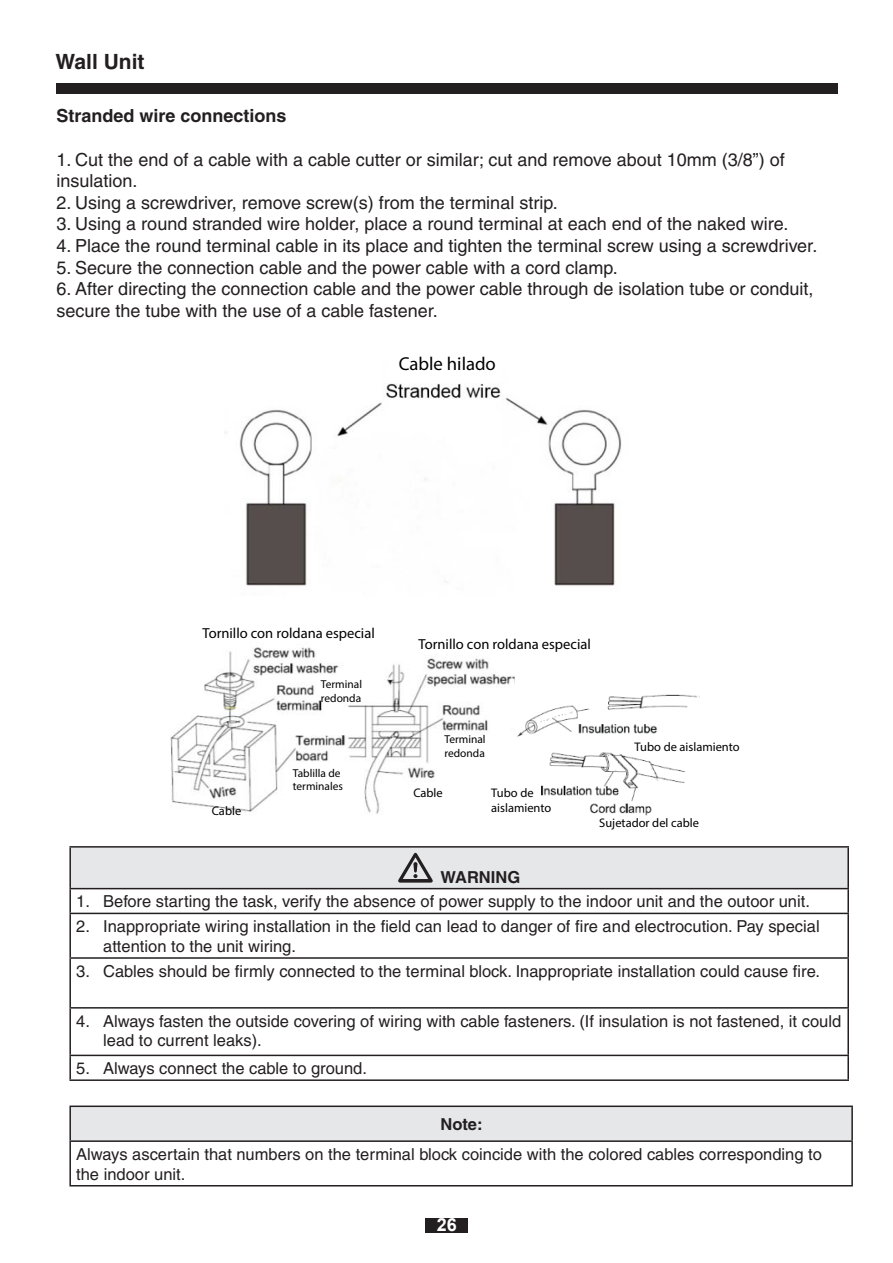
<style>
.page{position:relative;width:893px;height:1263px;background:#fff}
.page>*{position:absolute;margin:0;border:0;box-sizing:border-box;transform-origin:0 0}
.t1{font:700 21px "Helvetica";color:#231f20}
.t2{font:18.75px "Myriad Pro";color:#000}
.t3{font:18px/21.6px "Helvetica";color:#231f20}
.t4{font:700 18px "Helvetica";color:#231f20}
.t5{font:700 18px "Arial";color:#fff}
.t6{font:16.5px/19.8px "Helvetica";color:#231f20}
.t7{font:700 16.5px "Helvetica";color:#231f20}
.t8{font:14.55px "Myriad Pro";color:#000}
.t9{font:12.45px/15px "Myriad Pro";color:#000}
.t10{font:11.4px/13.6px "Myriad Pro";color:#000}
</style>
<div class="page">
<img style="left:239px;top:383px;width:383px;height:203px">
<img style="left:170px;top:647px;width:345px;height:167px">
<img style="left:517px;top:694px;width:181px;height:122px">
<div style="left:70px;top:847px;width:778px;height:42px;background:#e6e7e9"></div>
<hr style="left:69px;top:889px;width:2px;height:24px;background:#231f20">
<hr style="left:847px;top:889px;width:2px;height:24px;background:#231f20">
<hr style="left:69px;top:913px;width:780px;height:1px;background:#231f20">
<hr style="left:69px;top:914px;width:2px;height:43px;background:#231f20">
<hr style="left:847px;top:914px;width:2px;height:43px;background:#231f20">
<hr style="left:69px;top:957px;width:780px;height:2px;background:#231f20">
<hr style="left:69px;top:959px;width:2px;height:48px;background:#231f20">
<hr style="left:847px;top:959px;width:2px;height:48px;background:#231f20">
<hr style="left:69px;top:1007px;width:780px;height:1px;background:#231f20">
<hr style="left:69px;top:1008px;width:2px;height:47px;background:#231f20">
<hr style="left:847px;top:1008px;width:2px;height:47px;background:#231f20">
<hr style="left:69px;top:1055px;width:780px;height:1px;background:#231f20">
<hr style="left:69px;top:1056px;width:2px;height:23px;background:#231f20">
<hr style="left:847px;top:1056px;width:2px;height:23px;background:#231f20">
<hr style="left:69px;top:1079px;width:780px;height:2px;background:#231f20">
<hr style="left:69px;top:846px;width:780px;height:2px;background:#231f20">
<hr style="left:69px;top:847px;width:2px;height:41px;background:#231f20">
<hr style="left:847px;top:847px;width:2px;height:41px;background:#231f20">
<hr style="left:69px;top:888px;width:780px;height:1px;background:#231f20">
<svg style="left:398px;top:853px;width:35px;height:30px"></svg>
<div style="left:70px;top:1106px;width:782px;height:35px;background:#e6e7e9"></div>
<hr style="left:69px;top:1105px;width:784px;height:2px;background:#231f20">
<hr style="left:69px;top:1107px;width:2px;height:33px;background:#231f20">
<hr style="left:851px;top:1107px;width:2px;height:33px;background:#231f20">
<hr style="left:69px;top:1140px;width:784px;height:2px;background:#231f20">
<hr style="left:69px;top:1142px;width:2px;height:43px;background:#231f20">
<hr style="left:851px;top:1142px;width:2px;height:43px;background:#231f20">
<hr style="left:69px;top:1185px;width:784px;height:1px;background:#231f20">
<div style="left:425px;top:1218px;width:43px;height:15px;background:#231f20"></div>
<div style="left:56px;top:83px;width:782px;height:11px;background:#231f20"></div>
<p class="t1" style="left:56px;top:49px;width:90px">Wall Unit</p>
<p class="t4" style="left:56px;top:105px;width:232px">Stranded wire connections</p>
<p class="t3" style="left:56px;top:148px;width:730px">1. Cut the end of a cable with a cable cutter or similar; cut and remove about 10mm (3/8”) of insulation.</p>
<p class="t3" style="left:56px;top:192px;width:503px">2. Using a screwdriver, remove screw(s) from the terminal strip.</p>
<p class="t3" style="left:56px;top:213px;width:734px">3. Using a round stranded wire holder, place a round terminal at each end of the naked wire.</p>
<p class="t3" style="left:56px;top:235px;width:762px">4. Place the round terminal cable in its place and tighten the terminal screw using a screwdriver.</p>
<p class="t3" style="left:56px;top:256px;width:563px">5. Secure the connection cable and the power cable with a cord clamp.</p>
<p class="t3" style="left:56px;top:278px;width:759px">6. After directing the connection cable and the power cable through de isolation tube or conduit, secure the tube with the use of a cable fastener.</p>
<p class="t2" style="left:399px;top:353px;width:99px">Cable hilado</p>
<p class="t8" style="left:202px;top:624px;width:174px">Tornillo con roldana especial</p>
<p class="t10" style="left:321px;top:677px;width:43px">Terminal redonda</p>
<p class="t9" style="left:212px;top:803px;width:31px">Cable</p>
<p class="t10" style="left:293px;top:766px;width:52px">Tablilla de terminales</p>
<p class="t8" style="left:419px;top:635px;width:174px">Tornillo con roldana especial</p>
<p class="t10" style="left:444px;top:732px;width:43px">Terminal redonda</p>
<p class="t9" style="left:413px;top:785px;width:31px">Cable</p>
<p class="t9" style="left:491px;top:785px;width:62px">Tubo de aislamiento</p>
<p class="t9" style="left:635px;top:739px;width:107px">Tubo de aislamiento</p>
<p class="t9" style="left:599px;top:816px;width:101px">Sujetador del cable</p>
<p class="t7" style="left:441px;top:867px;width:81px">WARNING</p>
<p class="t6" style="left:76px;top:892px;width:735px">1. Before starting the task, verify the absence of power supply to the indoor unit and the outoor unit.</p>
<p class="t6" style="left:103px;top:916px;width:718px;text-indent:-27px">2. Inappropriate wiring installation in the field can lead to danger of fire and electrocution. Pay special attention to the unit wiring.</p>
<p class="t6" style="left:76px;top:961px;width:745px">3. Cables should be firmly connected to the terminal block. Inappropriate installation could cause fire.</p>
<p class="t6" style="left:103px;top:1011px;width:739px;text-indent:-27px">4. Always fasten the outside covering of wiring with cable fasteners. (If insulation is not fastened, it could lead to current leaks).</p>
<p class="t6" style="left:76px;top:1058px;width:292px">5. Always connect the cable to ground.</p>
<p class="t7" style="left:440px;top:1114px;width:44px">Note:</p>
<p class="t6" style="left:76px;top:1144px;width:747px">Always ascertain that numbers on the terminal block coincide with the colored cables corresponding to the indoor unit.</p>
<p class="t5" style="left:437px;top:1212px;width:22px">26</p>
</div>
